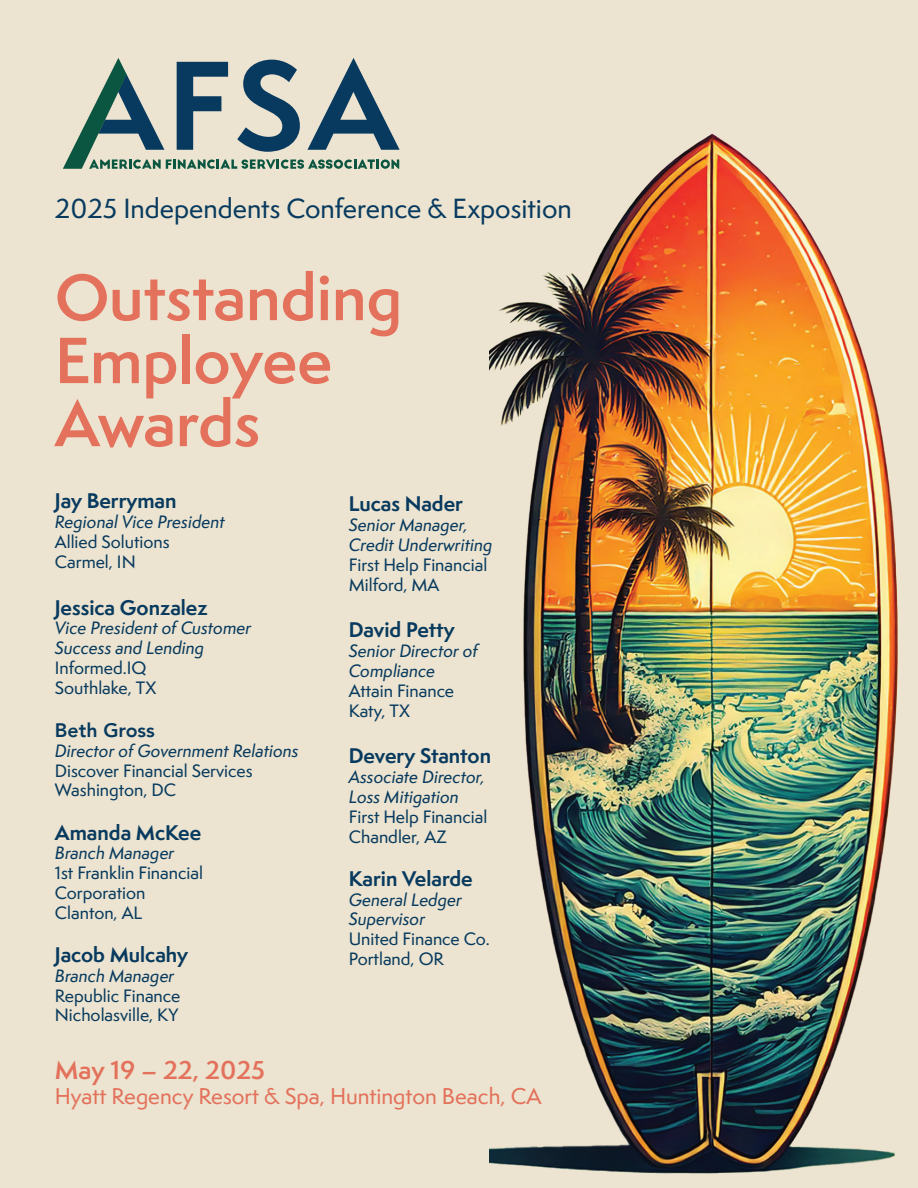
<style>
.page{position:relative;width:918px;height:1188px;background:#ece4d0}
.page>*{position:absolute;margin:0;border:0;box-sizing:border-box;transform-origin:0 0}
.t1{font:600 60px/63px "Semplicita Pro";color:#e3715b}
.t2{font:500 25.5px "Semplicita Pro";color:#083a5f}
.t3{font:600 24px "Semplicita Pro";color:#e3715b}
.t4{font:500 21px "Semplicita Pro";color:#e3715b}
.t5{font:700 19.5px "Semplicita Pro";color:#083a5f}
.t6{font:800 19.5px "Avenir";color:#083a5f}
.t7{font:500 16.5px/19.8px "Semplicita Pro";color:#083a5f}
.t8{font:16.5px/19.8px "Semplicita Pro Med It";color:#083a5f}
</style>
<div class="page">
<svg style="left:63px;top:58px;width:337px;height:111px"></svg>
<img style="left:490px;top:134px;width:408px;height:1040px">
<h2 class="t2" style="left:55px;top:190px;width:518px">2025 Independents Conference &amp; Exposition</h2>
<h1 class="t1" style="left:55px;top:265px;width:349px">Outstanding<br>Employee<br>Awards</h1>
<p class="t5" style="left:55px;top:486px;width:123px">Jay Berryman</p>
<p class="t8" style="left:55px;top:512px;width:171px">Regional Vice President</p>
<p class="t7" style="left:55px;top:532px;width:116px">Allied Solutions<br>Carmel, IN</p>
<p class="t5" style="left:55px;top:593px;width:154px">Jessica Gonzalez</p>
<p class="t8" style="left:55px;top:618px;width:198px">Vice President of Customer<br>Success and Lending</p>
<p class="t7" style="left:55px;top:658px;width:103px">Informed.IQ<br>Southlake, TX</p>
<p class="t6" style="left:55px;top:715px;width:102px">Beth Gross</p>
<p class="t8" style="left:55px;top:741px;width:245px">Director of Government Relations</p>
<p class="t7" style="left:55px;top:760px;width:199px">Discover Financial Services<br>Washington, DC</p>
<p class="t5" style="left:55px;top:818px;width:148px">Amanda McKee</p>
<p class="t8" style="left:55px;top:843px;width:121px">Branch Manager</p>
<p class="t7" style="left:55px;top:863px;width:150px">1st Franklin Financial<br>Corporation<br>Clanton, AL</p>
<p class="t5" style="left:55px;top:940px;width:135px">Jacob Mulcahy</p>
<p class="t8" style="left:55px;top:966px;width:121px">Branch Manager</p>
<p class="t7" style="left:55px;top:985px;width:127px">Republic Finance<br>Nicholasville, KY</p>
<p class="t5" style="left:349px;top:489px;width:116px">Lucas Nader</p>
<p class="t8" style="left:349px;top:515px;width:145px">Senior Manager,<br>Credit Underwriting</p>
<p class="t7" style="left:349px;top:555px;width:140px">First Help Financial<br>Milford, MA</p>
<p class="t5" style="left:349px;top:615px;width:107px">David Petty</p>
<p class="t8" style="left:349px;top:641px;width:131px">Senior Director of<br>Compliance</p>
<p class="t7" style="left:349px;top:681px;width:107px">Attain Finance<br>Katy, TX</p>
<p class="t5" style="left:349px;top:741px;width:144px">Devery Stanton</p>
<p class="t8" style="left:349px;top:767px;width:138px">Associate Director,<br>Loss Mitigation</p>
<p class="t7" style="left:349px;top:807px;width:140px">First Help Financial<br>Chandler, AZ</p>
<p class="t5" style="left:349px;top:864px;width:125px">Karin Velarde</p>
<p class="t8" style="left:349px;top:889px;width:115px">General Ledger<br>Supervisor</p>
<p class="t7" style="left:349px;top:929px;width:142px">United Finance Co.<br>Portland, OR</p>
<h3 class="t3" style="left:55px;top:1052px;width:212px">May 19 – 22, 2025</h3>
<p class="t4" style="left:55px;top:1081px;width:488px">Hyatt Regency Resort &amp; Spa, Huntington Beach, CA</p>
</div>
